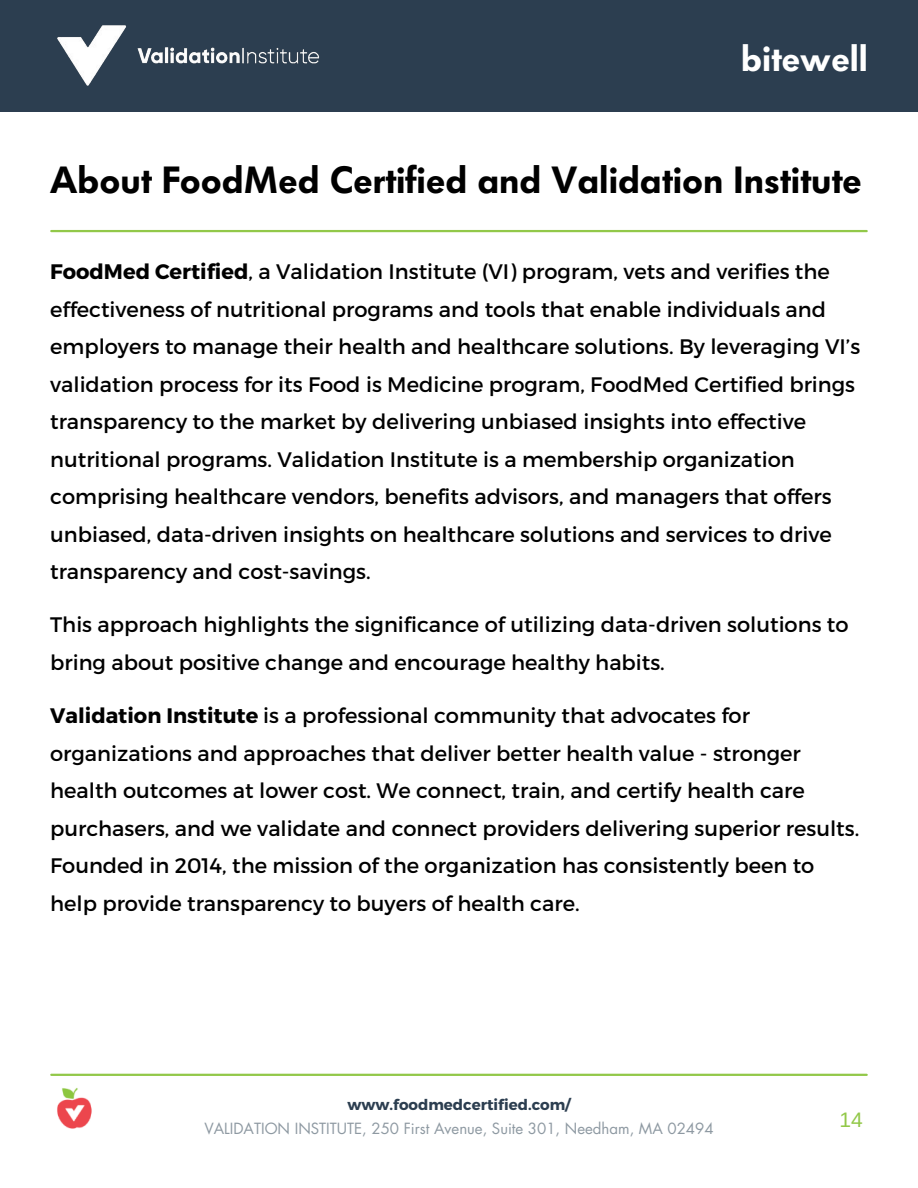
<style>
.page{position:relative;width:918px;height:1188px;background:#fff}
.page>*{position:absolute;margin:0;border:0;box-sizing:border-box;transform-origin:0 0}
.t1{font:600 37.5px "Futura BQ";color:#000}
.t2{font:600 36px "Futura BQ";color:#fff}
.t3{font:21px/37.5px "Montserrat";color:#000}
.t4{font:21px "Arimo";color:#92c849}
.t5{font:15px "Futura LT";color:#8e99a2}
.t6{font:700 15px "Montserrat";color:#2c3e50}
.s1{font-weight:700}
</style>
<div class="page">
<div style="left:0;top:0;width:918px;height:112px;background:#2c3e50"></div>
<img style="left:57px;top:25px;width:263px;height:61px">
<hr style="left:51px;top:1074px;width:816px;height:2px;background:#92c849">
<hr style="left:51px;top:230px;width:816px;height:2px;background:#92c849">
<img style="left:57px;top:1088px;width:35px;height:41px">
<h2 class="t2" style="left:741px;top:38px;width:128px">bitewell</h2>
<h1 class="t1" style="left:50px;top:158px;width:813px">About FoodMed Certified and Validation Institute</h1>
<p class="t3" style="left:50px;top:252px;width:812px"><span class="s1">FoodMed Certified</span>, a Validation Institute (VI) program, vets and verifies the effectiveness of nutritional programs and tools that enable individuals and employers to manage their health and healthcare solutions. By leveraging VI’s validation process for its Food is Medicine program, FoodMed Certified brings transparency to the market by delivering unbiased insights into effective nutritional programs. Validation Institute is a membership organization comprising healthcare vendors, benefits advisors, and managers that offers unbiased, data-driven insights on healthcare solutions and services to drive transparency and cost-savings.</p>
<p class="t3" style="left:50px;top:605px;width:800px">This approach highlights the significance of utilizing data-driven solutions to bring about positive change and encourage healthy habits.</p>
<p class="t3" style="left:50px;top:696px;width:811px"><span class="s1">Validation Institute</span> is a professional community that advocates for organizations and approaches that deliver better health value - stronger health outcomes at lower cost. We connect, train, and certify health care purchasers, and we validate and connect providers delivering superior results.<br>Founded in 2014, the mission of the organization has consistently been to help provide transparency to buyers of health care.</p>
<p class="t6" style="left:347px;top:1095px;width:225px">www.foodmedcertified.com/</p>
<p class="t5" style="left:204px;top:1119px;width:511px">VALIDATION INSTITUTE, 250 First Avenue, Suite 301, Needham, MA 02494</p>
<p class="t4" style="left:840px;top:1108px;width:25px">14</p>
</div>
